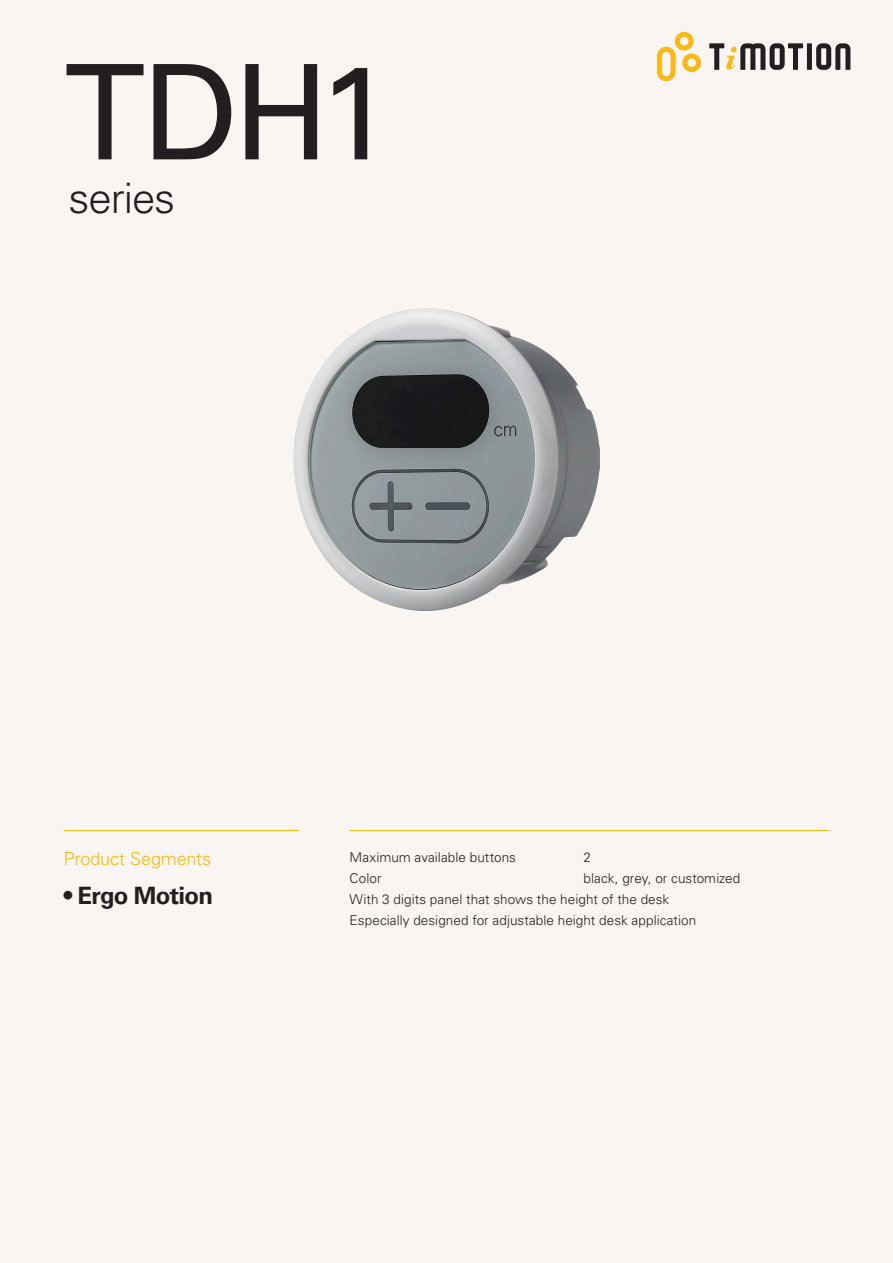
<style>
.page{position:relative;width:893px;height:1263px;background:#f8f5f2}
.page>*{position:absolute;margin:0;border:0;box-sizing:border-box;transform-origin:0 0}
._01_1_product_name{font:132px "Univers LT Std";color:#231f20}
._01_2_product_series{font:300 42px "Univers LT Std";letter-spacing:-.025em;color:#231f20}
._02_2_pr_segments{font:700 24px "Univers LT Std";letter-spacing:-.03em;color:#231f20}
._02_1_pr_segments{font:300 18px "Univers LT Std";letter-spacing:-.005em;color:#fcb814}
._04_2_feature_body{font:300 13.5px "Univers LT Std";letter-spacing:.005em;color:#231f20}
</style>
<div class="page">
<svg style="left:657px;top:32px;width:44px;height:49px"></svg>
<div style="left:807px;top:43px;width:5px;height:27px;background:#231f20"></div>
<svg style="left:816px;top:43px;width:34px;height:27px"></svg>
<svg style="left:709px;top:43px;width:94px;height:27px"></svg>
<hr style="left:350px;top:830px;width:479px;height:1px;background:#fcb814">
<hr style="left:64px;top:830px;width:235px;height:1px;background:#fcb814">
<img style="left:294px;top:308px;width:305px;height:303px">
<p class="_01_1_product_name" style="left:64px;top:34px;width:330px">TDH1</p>
<p class="_01_2_product_series" style="left:69px;top:173px;width:108px">series</p>
<p class="_02_1_pr_segments" style="left:64px;top:848px;width:149px">Product Segments</p>
<p class="_02_2_pr_segments" style="left:64px;top:881px;width:151px">• Ergo Motion</p>
<p class="_04_2_feature_body" style="left:350px;top:849px;width:168px">Maximum available buttons</p>
<p class="_04_2_feature_body" style="left:583px;top:849px;width:9px">2</p>
<p class="_04_2_feature_body" style="left:350px;top:870px;width:34px">Color</p>
<p class="_04_2_feature_body" style="left:583px;top:870px;width:158px">black, grey, or customized</p>
<p class="_04_2_feature_body" style="left:350px;top:891px;width:321px">With 3 digits panel that shows the height of the desk</p>
<p class="_04_2_feature_body" style="left:350px;top:912px;width:348px">Especially designed for adjustable height desk application</p>
</div>
